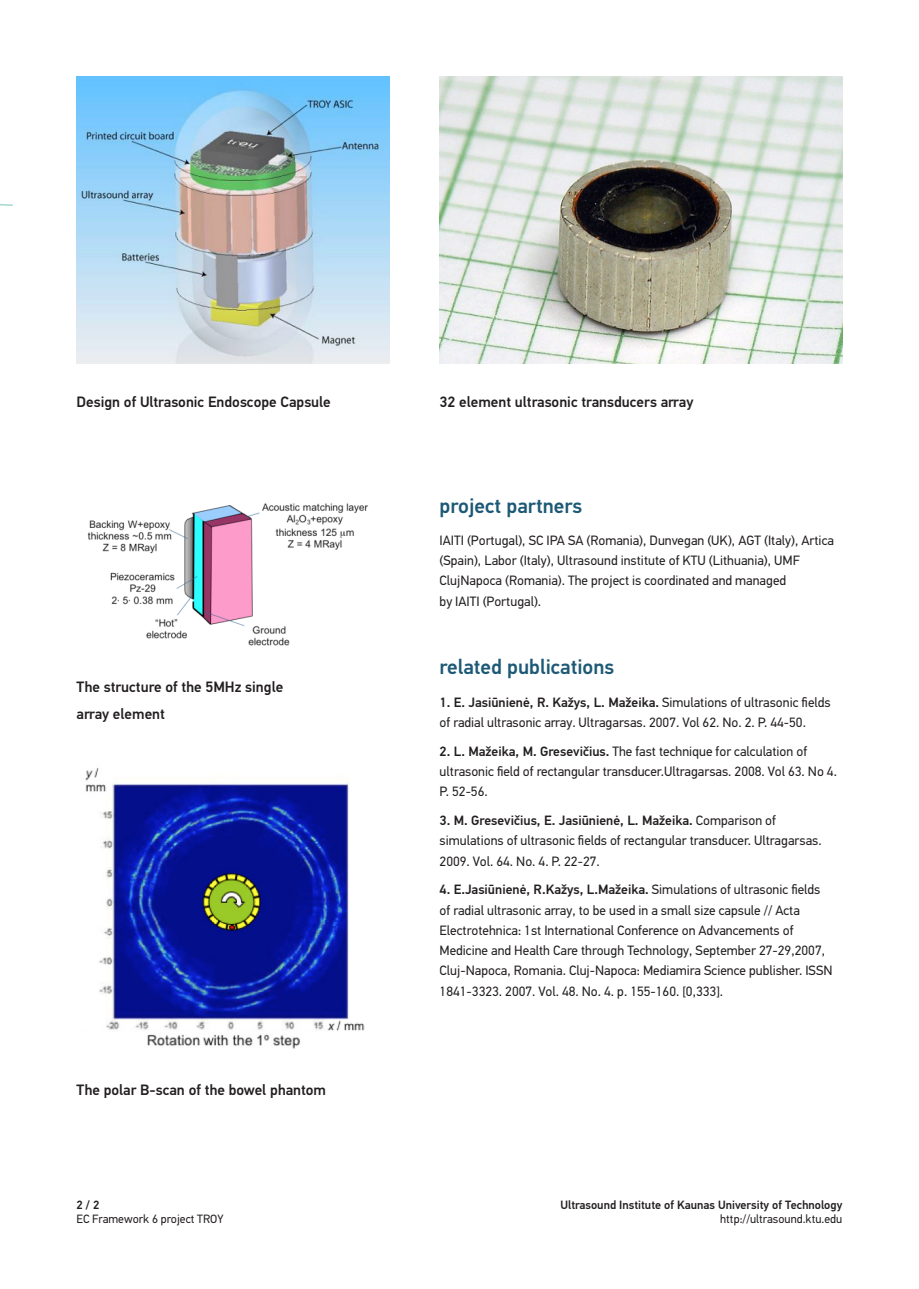
<style>
.page{position:relative;width:919px;height:1289px;background:#fff}
.page>*{position:absolute;margin:0;border:0;box-sizing:border-box;transform-origin:0 0}
.Dalies_antraste{font:500 21px "PF Din Text Pro";color:#1d5976}
.Antraštės{font:500 15px/27px "PF Din Text Pro";color:#231f20}
.Paryskinta_antraste{font:13.5px/20.2px "PF Din Text Pro";color:#231f20}
.Paryskinta_antraste-2{font:500 12px "PF Din Text Pro";color:#231f20}
.Paryskinta_antraste-3{font:12px "PF Din Text Pro";color:#231f20}
.s1{font-weight:500}
</style>
<div class="page">
<svg style="left:0;top:204px;width:13px;height:2px"></svg>
<img style="left:77px;top:77px;width:312px;height:286px">
<img style="left:439px;top:77px;width:403px;height:286px">
<img style="left:87px;top:503px;width:281px;height:143px">
<img style="left:85px;top:768px;width:280px;height:281px">
<p class="Antraštės" style="left:77px;top:388px;width:256px">Design of Ultrasonic Endoscope Capsule</p>
<p class="Antraštės" style="left:439px;top:388px;width:255px">32 element ultrasonic transducers array</p>
<p class="Antraštės" style="left:77px;top:674px;width:208px">The structure of the 5MHz single array element</p>
<p class="Antraštės" style="left:77px;top:1076px;width:251px">The polar B-scan of the bowel phantom</p>
<p class="Paryskinta_antraste-2" style="left:77px;top:1197px;width:24px">2 / 2</p>
<p class="Paryskinta_antraste-3" style="left:77px;top:1211px;width:148px">EC Framework 6 project TROY</p>
<p class="Dalies_antraste" style="left:439px;top:493px;width:144px">project partners</p>
<p class="Paryskinta_antraste" style="left:439px;top:530px;width:396px">IAITI (Portugal), SC IPA SA (Romania), Dunvegan (UK), AGT (Italy), Artica (Spain), Labor (Italy), Ultrasound institute of KTU (Lithuania), UMF<br>ClujNapoca (Romania). The project is coordinated and managed</p>
<p class="Paryskinta_antraste" style="left:439px;top:591px;width:103px">by IAITI (Portugal).</p>
<p class="Dalies_antraste" style="left:439px;top:653px;width:176px">related publications</p>
<p class="Paryskinta_antraste" style="left:439px;top:692px;width:392px"><span class="s1">1. E. Jasiūnienė, R. Kažys, L. Mažeika.</span> Simulations of ultrasonic fields of radial ultrasonic array. Ultragarsas. 2007. Vol 62. No. 2. P. 44-50.</p>
<p class="Paryskinta_antraste" style="left:439px;top:741px;width:399px"><span class="s1">2. L. Mažeika, M. Gresevičius.</span> The fast technique for calculation of ultrasonic field of rectangular transducer.Ultragarsas. 2008. Vol 63. No 4.<br>P. 52-56.</p>
<p class="Paryskinta_antraste" style="left:439px;top:810px;width:383px"><span class="s1">3. M. Gresevičius, E. Jasiūnienė, L. Mažeika.</span> Comparison of simulations of ultrasonic fields of rectangular transducer. Ultragarsas.<br>2009. Vol. 64. No. 4. P. 22-27.</p>
<p class="Paryskinta_antraste" style="left:439px;top:879px;width:394px"><span class="s1">4. E.Jasiūnienė, R.Kažys, L.Mažeika.</span> Simulations of ultrasonic fields of radial ultrasonic array, to be used in a small size capsule // Acta Electrotehnica: 1st International Conference on Advancements of Medicine and Health Care through Technology, September 27-29,2007, Cluj-Napoca, Romania. Cluj-Napoca: Mediamira Science publisher. ISSN 1841-3323. 2007. Vol. 48. No. 4. p. 155-160. [0,333].</p>
<p class="Paryskinta_antraste-2" style="left:560px;top:1197px;width:283px">Ultrasound Institute of Kaunas University of Technology</p>
<p class="Paryskinta_antraste-3" style="left:720px;top:1211px;width:124px">http://ultrasound.ktu.edu</p>
</div>
